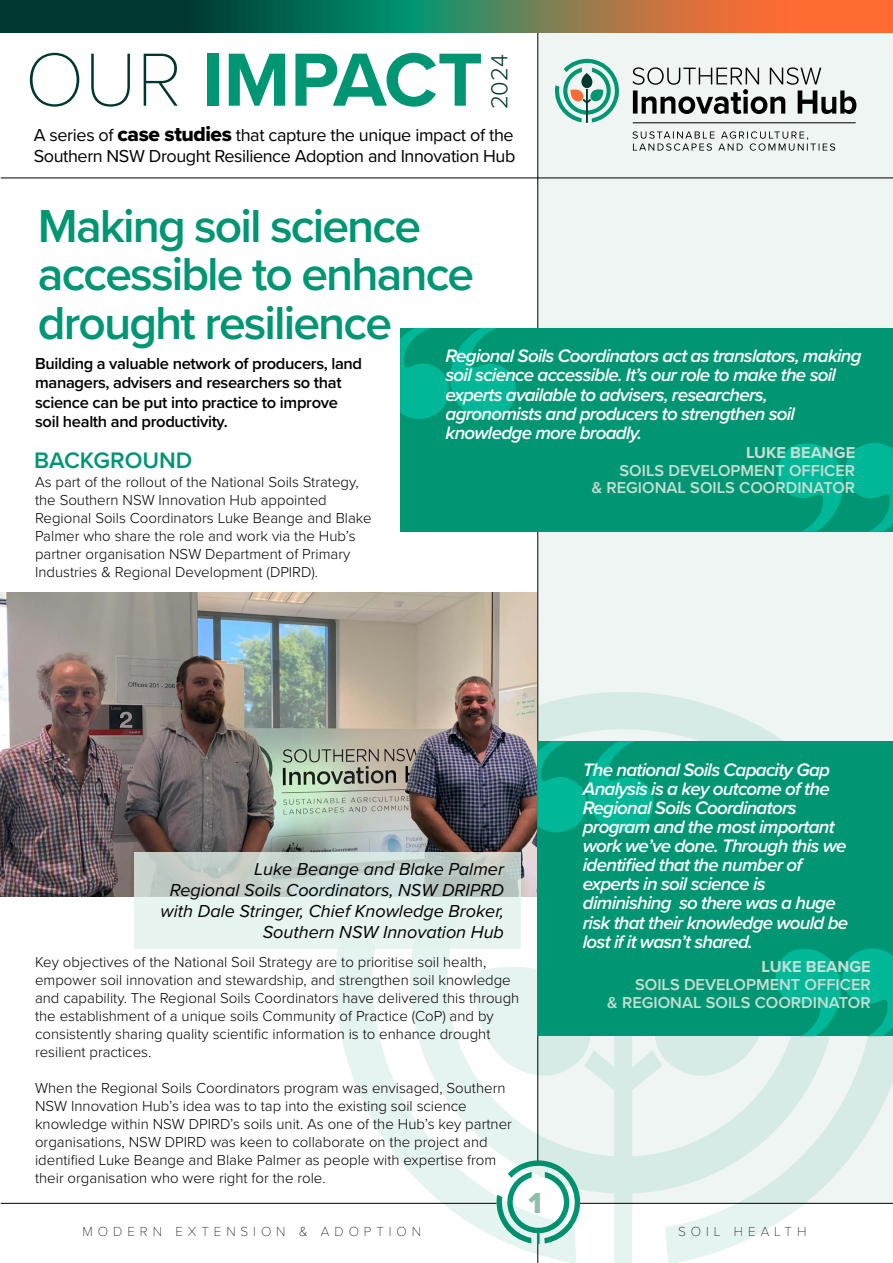
<style>
.page{position:relative;width:893px;height:1263px;background:#fff}
.page>*{position:absolute;margin:0;border:0;box-sizing:border-box;transform-origin:0 0}
.t1{font:700 78px "Proxima Nova";color:#009673}
.t2{font:600 47.85px/48.4px "Proxima Nova";letter-spacing:-.04em;color:#009673}
.t3{font:30px "Proxima Nova Extrabld";color:#91bdab}
.t4{font:300 24px "Proxima Nova";color:#00372e}
.t5{font:600 23.25px "Proxima Nova";color:#009673}
.t6{font:italic 600 18.75px/19px "Proxima Nova";letter-spacing:-.04em;color:#fff}
.t7{font:italic 18px/21px "Proxima Nova";color:#000;text-align:right}
.t8{font:18px/21px "Proxima Nova";letter-spacing:-.025em;color:#000}
.t9{font:600 16.5px/19.5px "Proxima Nova";letter-spacing:-.02em;color:#000}
.t10{font:600 16.35px/17.7px "Proxima Nova";color:#c6ded5;text-align:right}
.t11{font:700 16.35px "Proxima Nova";color:#c6ded5}
.t12{font:300 15px/18px "Proxima Nova";color:#000}
.t13{font:100 13.65px "Proxima Nova T";letter-spacing:.36em;color:#000}
.s1{font-family:"Proxima Nova T";font-weight:100;color:#00372e}
.s2{font-family:"Proxima Nova Extrabld";font-size:21px}
</style>
<div class="page">
<div style="left:538px;top:17px;width:355px;height:1186px;background:#eef5f2"></div>
<svg style="left:632px;top:67px;width:224px;height:47px"></svg>
<svg style="left:632px;top:131px;width:203px;height:20px"></svg>
<hr style="left:633px;top:122px;width:223px;height:1px;background:#000">
<svg style="left:555px;top:32px;width:66px;height:91px"></svg>
<hr style="left:537px;top:0;width:1px;height:1263px;background:#000">
<hr style="left:1px;top:178px;width:892px;height:1px;background:#000">
<hr style="left:1px;top:1203px;width:892px;height:1px;background:#000">
<svg style="left:0;top:0;width:893px;height:32px;background:#5d6644"></svg>
<svg style="left:336px;top:948px;width:74px;height:256px"></svg>
<svg style="left:537px;top:692px;width:356px;height:512px"></svg>
<svg style="left:410px;top:948px;width:427px;height:315px;fill:#eef5f2"></svg>
<img style="left:0;top:593px;width:537px;height:303px">
<svg style="left:134px;top:852px;width:337px;height:96px;background:#d7e4de"></svg>
<div style="left:400px;top:328px;width:493px;height:204px;background:#009673"></div>
<svg style="left:400px;top:328px;width:116px;height:91px"></svg>
<svg style="left:777px;top:443px;width:116px;height:89px"></svg>
<svg style="left:471px;top:741px;width:422px;height:335px;background:#33a78d"></svg>
<h1 class="t1" style="left:25px;top:22px;width:460px"><span class="s1">OUR</span> IMPACT</h1>
<h3 class="t4" style="left:482px;top:109px;width:57px;rotate:-90deg">2024</h3>
<p class="t8" style="left:34px;top:123px;width:483px">A series of <span class="s2">case studies</span> that capture the unique impact of the<br>Southern NSW Drought Resilience Adoption and Innovation Hub</p>
<h2 class="t2" style="left:38px;top:200px;width:438px">Making soil science accessible to enhance drought resilience</h2>
<p class="t6" style="left:446px;top:346px;width:418px">Regional Soils Coordinators act as translators, making soil science accessible. It’s our role to make the soil experts available to advisers, researchers, agronomists and producers to strengthen soil knowledge more broadly.</p>
<p class="t11" style="left:746px;top:440px;width:111px">LUKE BEANGE</p>
<p class="t10" style="left:592px;top:461px;width:265px">SOILS DEVELOPMENT OFFICER<br>&amp; REGIONAL SOILS COORDINATOR</p>
<p class="t9" style="left:35px;top:353px;width:329px">Building a valuable network of producers, land managers, advisers and researchers so that science can be put into practice to improve soil health and productivity.</p>
<h3 class="t5" style="left:34px;top:443px;width:160px">BACKGROUND</h3>
<p class="t12" style="left:35px;top:472px;width:338px">As part of the rollout of the National Soils Strategy, the Southern NSW Innovation Hub appointed Regional Soils Coordinators Luke Beange and Blake Palmer who share the role and work via the Hub’s partner organisation NSW Department of Primary Industries &amp; Regional Development (DPIRD).</p>
<p class="t7" style="left:161px;top:857px;width:345px">Luke Beange and Blake Palmer<br>Regional Soils Coordinators, NSW DRIPRD with Dale Stringer, Chief Knowledge Broker, Southern NSW Innovation Hub</p>
<p class="t12" style="left:35px;top:952px;width:486px">Key objectives of the National Soil Strategy are to prioritise soil health, empower soil innovation and stewardship, and strengthen soil knowledge and capability. The Regional Soils Coordinators have delivered this through the establishment of a unique soils Community of Practice (CoP) and by consistently sharing quality scientific information is to enhance drought resilient practices.</p>
<p class="t12" style="left:35px;top:1078px;width:478px">When the Regional Soils Coordinators program was envisaged, Southern NSW Innovation Hub’s idea was to tap into the existing soil science knowledge within NSW DPIRD’s soils unit. As one of the Hub’s key partner organisations, NSW DPIRD was keen to collaborate on the project and identified Luke Beange and Blake Palmer as people with expertise from their organisation who were right for the role.</p>
<h3 class="t3" style="left:528px;top:1180px;width:15px">1</h3>
<p class="t6" style="left:583px;top:759px;width:267px">The national Soils Capacity Gap<br>Analysis is a key outcome of the<br>Regional Soils Coordinators program and the most important work we’ve done. Through this we identified that the number of experts in soil science is diminishing so there was a huge risk that their knowledge would be lost if it wasn’t shared.</p>
<p class="t11" style="left:762px;top:955px;width:111px">LUKE BEANGE</p>
<p class="t10" style="left:607px;top:975px;width:265px">SOILS DEVELOPMENT OFFICER<br>&amp; REGIONAL SOILS COORDINATOR</p>
<p class="t13" style="left:83px;top:1221px;width:340px">MODERN EXTENSION &amp; ADOPTION</p>
<p class="t13" style="left:678px;top:1221px;width:130px">SOIL HEALTH</p>
</div>
